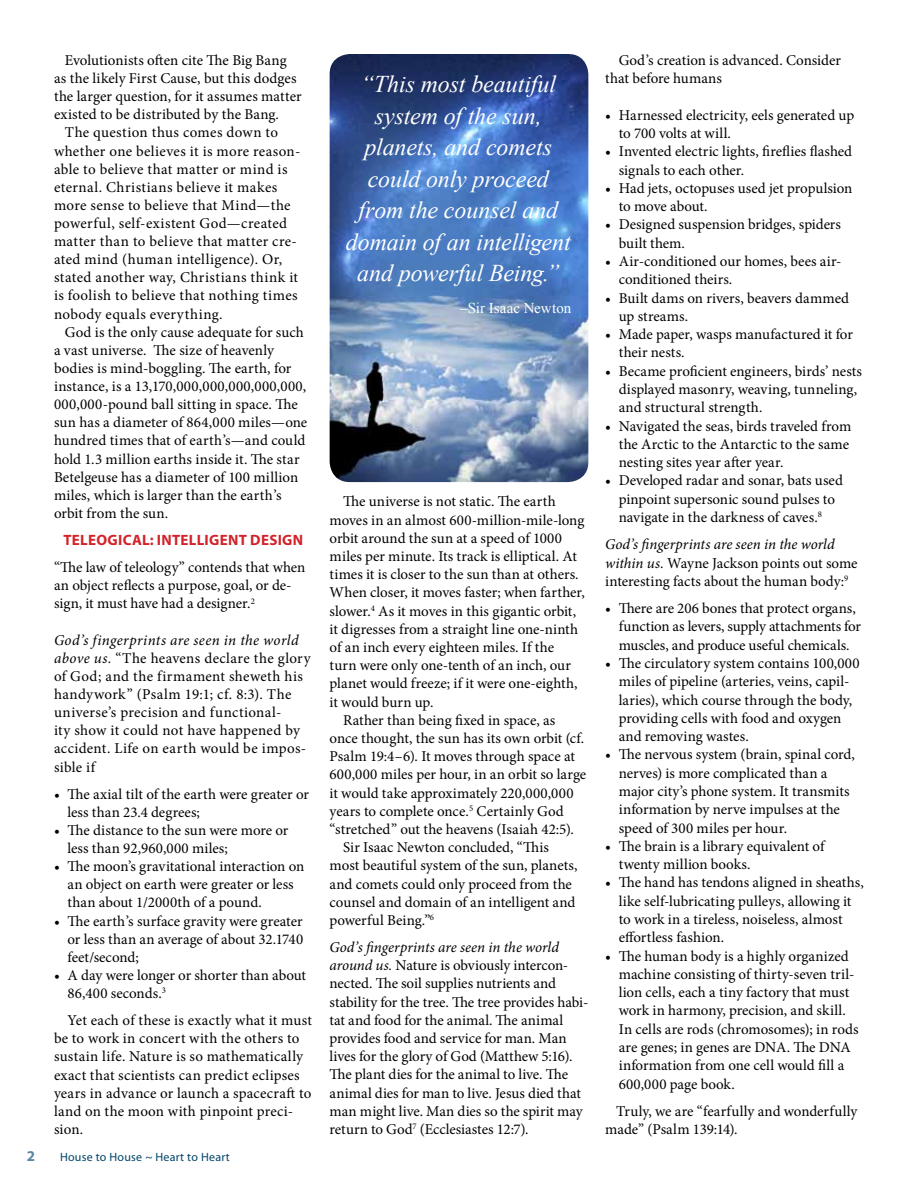
<style>
.page{position:relative;width:918px;height:1188px;background:#fff}
.page>*{position:absolute;margin:0;border:0;box-sizing:border-box;transform-origin:0 0}
.t1{font:italic 24px/31.5px "Times New Roman";letter-spacing:-.005em;color:#fff;text-align:center}
.t2{font:15px/18.3px "Minion Pro";letter-spacing:.005em;color:#000}
.t3{font:15px/18.1px "Minion Pro";letter-spacing:.025em;color:#000}
.t4{font:15px "Minion Pro";letter-spacing:.03em;color:#000}
.t5{font:700 15px "Myriad Pro";letter-spacing:.02em;color:#d2232a}
.t6{font:15px "Times New Roman";color:#fff}
.t7{font:700 15px "Myriad Pro";color:#5d87a1}
.t8{font:12px "Myriad Pro";letter-spacing:.02em;color:#00446a}
.s1{font-style:italic}
</style>
<div class="page">
<img style="left:330px;top:54px;width:258px;height:428px">
<p class="t2" style="left:65px;top:51px;width:223px">Evolutionists often cite The Big Bang</p>
<p class="t2" style="left:54px;top:69px;width:244px">as the likely First Cause, but this dodges</p>
<p class="t2" style="left:54px;top:87px;width:249px">the larger question, for it assumes matter</p>
<p class="t2" style="left:54px;top:105px;width:227px">existed to be distributed by the Bang.</p>
<p class="t2" style="left:65px;top:124px;width:215px">The question thus comes down to</p>
<p class="t2" style="left:54px;top:142px;width:248px">whether one believes it is more reason-</p>
<p class="t2" style="left:54px;top:160px;width:235px">able to believe that matter or mind is</p>
<p class="t4" style="left:54px;top:177px;width:225px">eternal. Christians believe it makes</p>
<p class="t3" style="left:54px;top:196px;width:238px">more sense to believe that Mind—the</p>
<p class="t4" style="left:54px;top:213px;width:235px">powerful, self-existent God—created</p>
<p class="t3" style="left:54px;top:232px;width:244px">matter than to believe that matter cre-</p>
<p class="t3" style="left:54px;top:250px;width:230px">ated mind (human intelligence). Or,</p>
<p class="t4" style="left:54px;top:268px;width:246px">stated another way, Christians think it</p>
<p class="t4" style="left:54px;top:286px;width:245px">is foolish to believe that nothing times</p>
<p class="t4" style="left:54px;top:304px;width:170px">nobody equals everything.</p>
<p class="t2" style="left:65px;top:323px;width:241px">God is the only cause adequate for such</p>
<p class="t2" style="left:54px;top:341px;width:222px">a vast universe. The size of heavenly</p>
<p class="t2" style="left:54px;top:359px;width:239px">bodies is mind-boggling. The earth, for</p>
<p class="t3" style="left:54px;top:377px;width:254px">instance, is a 13,170,000,000,000,000,000,</p>
<p class="t2" style="left:54px;top:395px;width:245px">000,000-pound ball sitting in space. The</p>
<p class="t2" style="left:54px;top:413px;width:255px">sun has a diameter of 864,000 miles—one</p>
<p class="t2" style="left:54px;top:432px;width:253px">hundred times that of earth’s—and could</p>
<p class="t2" style="left:54px;top:450px;width:247px">hold 1.3 million earths inside it. The star</p>
<p class="t2" style="left:54px;top:468px;width:246px">Betelgeuse has a diameter of 100 million</p>
<p class="t2" style="left:54px;top:486px;width:229px">miles, which is larger than the earth’s</p>
<p class="t2" style="left:54px;top:504px;width:116px">orbit from the sun.</p>
<p class="t5" style="left:63px;top:530px;width:241px">TELEOGICAL: INTELLIGENT DESIGN</p>
<p class="t2" style="left:54px;top:558px;width:253px">“The law of teleology” contends that when an object reflects a purpose, goal, or de&shy;sign, it must have had a designer.<sup>2</sup></p>
<p class="t3" style="left:54px;top:631px;width:258px"><span class="s1">God’s fingerprints are seen in the world above us.</span> “The heavens declare the glory of God; and the firmament sheweth his handywork” (Psalm 19:1; cf. 8:3). The universe’s precision and functional-<br>ity show it could not have happened by accident. Life on earth would be impos&shy;sible if</p>
<p class="t2" style="left:68px;top:785px;width:243px;text-indent:-14px">• The axial tilt of the earth were greater or less than 23.4 degrees;</p>
<p class="t2" style="left:68px;top:821px;width:223px;text-indent:-14px">• The distance to the sun were more or less than 92,960,000 miles;</p>
<p class="t2" style="left:68px;top:857px;width:238px;text-indent:-14px">• The moon’s gravitational interaction on an object on earth were greater or less than about 1/2000th of a pound.</p>
<p class="t2" style="left:68px;top:912px;width:237px;text-align:justify;text-indent:-14px">• The earth’s surface gravity were greater or less than an average of about 32.1740 feet/second;</p>
<p class="t2" style="left:68px;top:966px;width:240px;text-indent:-14px">• A day were longer or shorter than about<br>86,400 seconds.<sup>3</sup></p>
<p class="t2" style="left:54px;top:1011px;width:260px;text-indent:14px">Yet each of these is exactly what it must be to work in concert with the others to sustain life. Nature is so mathematically exact that scientists can predict eclipses years in advance or launch a spacecraft to land on the moon with pinpoint preci&shy;sion.</p>
<p class="t7" style="left:27px;top:1146px;width:10px">2</p>
<p class="t8" style="left:60px;top:1150px;width:171px">House to House ~ Heart to Heart</p>
<h1 class="t1" style="left:346px;top:68px;width:226px">“This most beautiful system of the sun, planets, and comets could only proceed from the counsel and domain of an intelligent and powerful Being.”</h1>
<p class="t6" style="left:460px;top:298px;width:113px">–Sir Isaac Newton</p>
<p class="t2" style="left:343px;top:493px;width:214px">The universe is not static. The earth</p>
<p class="t2" style="left:330px;top:511px;width:256px">moves in an almost 600-million-mile-long</p>
<p class="t2" style="left:330px;top:529px;width:234px">orbit around the sun at a speed of 1000</p>
<p class="t2" style="left:330px;top:547px;width:249px">miles per minute. Its track is elliptical. At</p>
<p class="t2" style="left:330px;top:565px;width:251px">times it is closer to the sun than at others.</p>
<p class="t2" style="left:330px;top:584px;width:257px">When closer, it moves faster; when farther,</p>
<p class="t2" style="left:330px;top:602px;width:248px">slower.<sup>4</sup> As it moves in this gigantic orbit,</p>
<p class="t2" style="left:330px;top:620px;width:250px">it digresses from a straight line one-ninth</p>
<p class="t2" style="left:330px;top:638px;width:226px">of an inch every eighteen miles. If the</p>
<p class="t2" style="left:330px;top:656px;width:243px">turn were only one-tenth of an inch, our</p>
<p class="t2" style="left:330px;top:675px;width:249px">planet would freeze; if it were one-eighth,</p>
<p class="t2" style="left:330px;top:693px;width:105px">it would burn up.</p>
<p class="t2" style="left:343px;top:711px;width:214px">Rather than being fixed in space, as</p>
<p class="t2" style="left:330px;top:729px;width:256px">once thought, the sun has its own orbit (cf.</p>
<p class="t2" style="left:330px;top:747px;width:247px">Psalm 19:4–6). It moves through space at</p>
<p class="t2" style="left:330px;top:766px;width:258px">600,000 miles per hour, in an orbit so large</p>
<p class="t2" style="left:330px;top:784px;width:245px">it would take approximately 220,000,000</p>
<p class="t2" style="left:330px;top:802px;width:236px">years to complete once.<sup>5</sup> Certainly God</p>
<p class="t2" style="left:330px;top:820px;width:246px">“stretched” out the heavens (Isaiah 42:5).</p>
<p class="t2" style="left:343px;top:838px;width:207px">Sir Isaac Newton concluded, “This</p>
<p class="t2" style="left:330px;top:856px;width:249px">most beautiful system of the sun, planets,</p>
<p class="t2" style="left:330px;top:875px;width:244px">and comets could only proceed from the</p>
<p class="t2" style="left:330px;top:893px;width:247px">counsel and domain of an intelligent and</p>
<p class="t2" style="left:330px;top:911px;width:106px">powerful Being.”<sup>6</sup></p>
<p class="t2" style="left:330px;top:938px;width:260px"><span class="s1">God’s fingerprints are seen in the world around us.</span> Nature is obviously intercon&shy;nected. The soil supplies nutrients and stability for the tree. The tree provides habi&shy;tat and food for the animal. The animal provides food and service for man. Man lives for the glory of God (Matthew 5:16).<br>The plant dies for the animal to live. The animal dies for man to live. Jesus died that man might live. Man dies so the spirit may return to God<sup>7</sup> (Ecclesiastes 12:7).</p>
<p class="t2" style="left:605px;top:51px;width:237px;text-indent:14px">God’s creation is advanced. Consider that before humans</p>
<p class="t2" style="left:619px;top:106px;width:237px;text-indent:-14px">• Harnessed electricity, eels generated up to 700 volts at will.</p>
<p class="t2" style="left:619px;top:142px;width:235px;text-indent:-14px">• Invented electric lights, fireflies flashed signals to each other.</p>
<p class="t2" style="left:619px;top:179px;width:235px;text-indent:-14px">• Had jets, octopuses used jet propulsion to move about.</p>
<p class="t2" style="left:619px;top:216px;width:224px;text-indent:-14px">• Designed suspension bridges, spiders built them.</p>
<p class="t2" style="left:619px;top:252px;width:224px;text-indent:-14px">• Air-conditioned our homes, bees air&shy;conditioned theirs.</p>
<p class="t2" style="left:619px;top:289px;width:232px;text-indent:-14px">• Built dams on rivers, beavers dammed up streams.</p>
<p class="t2" style="left:619px;top:325px;width:236px;text-indent:-14px">• Made paper, wasps manufactured it for their nests.</p>
<p class="t2" style="left:619px;top:362px;width:245px;text-indent:-14px">• Became proficient engineers, birds’ nests displayed masonry, weaving, tunneling, and structural strength.</p>
<p class="t2" style="left:619px;top:417px;width:234px;text-indent:-14px">• Navigated the seas, birds traveled from the Arctic to the Antarctic to the same nesting sites year after year.</p>
<p class="t2" style="left:605px;top:472px;width:239px;text-align:center">• Developed radar and sonar, bats used pinpoint supersonic sound pulses to navigate in the darkness of caves.<sup>8</sup></p>
<p class="t2" style="left:605px;top:535px;width:254px"><span class="s1">God’s fingerprints are seen in the world within us.</span> Wayne Jackson points out some interesting facts about the human body:<sup>9</sup></p>
<p class="t2" style="left:619px;top:599px;width:244px;text-indent:-14px">• There are 206 bones that protect organs, function as levers, supply attachments for muscles, and produce useful chemicals.</p>
<p class="t2" style="left:619px;top:654px;width:242px;text-indent:-14px">• The circulatory system contains 100,000 miles of pipeline (arteries, veins, capil&shy;laries), which course through the body, providing cells with food and oxygen and removing wastes.</p>
<p class="t2" style="left:619px;top:746px;width:238px;text-indent:-14px">• The nervous system (brain, spinal cord, nerves) is more complicated than a major city’s phone system. It transmits information by nerve impulses at the speed of 300 miles per hour.</p>
<p class="t2" style="left:619px;top:837px;width:207px;text-indent:-14px">• The brain is a library equivalent of twenty million books.</p>
<p class="t2" style="left:619px;top:874px;width:247px;text-indent:-14px">• The hand has tendons aligned in sheaths, like self-lubricating pulleys, allowing it to work in a tireless, noiseless, almost effortless fashion.</p>
<p class="t2" style="left:619px;top:947px;width:241px;text-indent:-14px">• The human body is a highly organized machine consisting of thirty-seven tril&shy;lion cells, each a tiny factory that must work in harmony, precision, and skill.<br>In cells are rods (chromosomes); in rods are genes; in genes are DNA. The DNA information from one cell would fill a 600,000 page book.</p>
<p class="t2" style="left:605px;top:1102px;width:254px;text-indent:11px">Truly, we are “fearfully and wonderfully made” (Psalm 139:14).</p>
</div>
